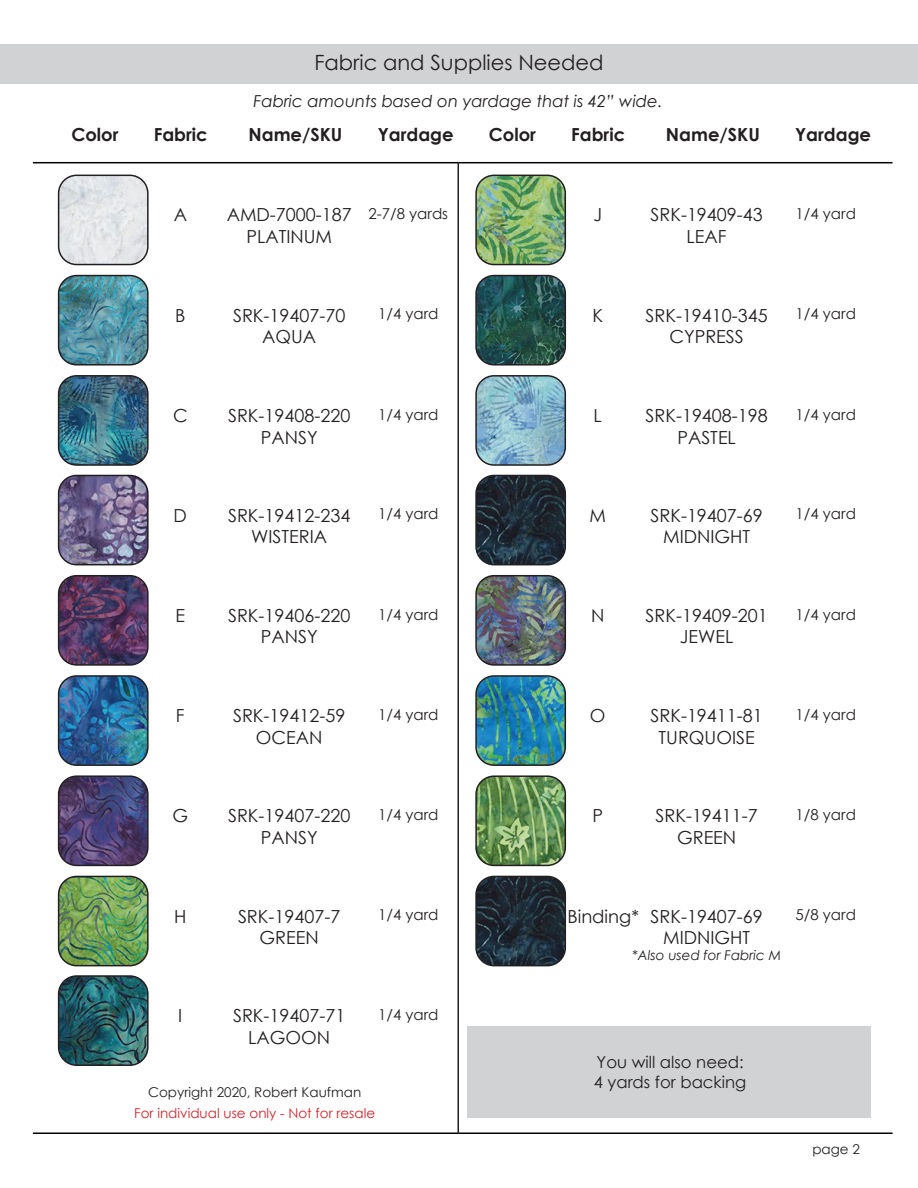
<style>
.page{position:relative;width:918px;height:1188px;background:#fff}
.page>*{position:absolute;margin:0;border:0;box-sizing:border-box;transform-origin:0 0}
.t1{font:21px "Century Gothic";color:#231f20}
.t2{font:18px/21.6px "Century Gothic";color:#231f20;text-align:center}
.t3{font:700 18px "Century Gothic";color:#231f20}
.t4{font:italic 16.5px "Century Gothic";color:#231f20}
.t5{font:16.5px/19.8px "Century Gothic";color:#231f20}
.t6{font:15px "Century Gothic";color:#231f20}
.t7{font:13.5px "Century Gothic";color:#d1232a}
.t8{font:13.5px "Century Gothic";color:#231f20}
.t9{font:italic 13.5px "Century Gothic";color:#231f20}
</style>
<div class="page">
<div style="left:0;top:44px;width:918px;height:40px;background:#d1d2d4"></div>
<hr style="left:33px;top:162px;width:860px;height:1px;background:#000">
<hr style="left:33px;top:1132px;width:860px;height:2px;background:#000">
<hr style="left:458px;top:162px;width:1px;height:972px;background:#231f20">
<img style="left:59px;top:175px;width:87px;height:90px">
<div style="left:58px;top:175px;width:91px;height:90px;border:2px solid #231f20;border-radius:18px"></div>
<img style="left:478px;top:175px;width:87px;height:90px">
<div style="left:475px;top:175px;width:91px;height:90px;border:2px solid #231f20;border-radius:18px"></div>
<img style="left:59px;top:276px;width:87px;height:87px">
<div style="left:58px;top:275px;width:91px;height:91px;border:2px solid #231f20;border-radius:18px"></div>
<img style="left:478px;top:276px;width:87px;height:87px">
<div style="left:475px;top:275px;width:91px;height:91px;border:2px solid #231f20;border-radius:18px"></div>
<img style="left:59px;top:376px;width:87px;height:87px">
<div style="left:58px;top:375px;width:91px;height:91px;border:2px solid #231f20;border-radius:18px"></div>
<img style="left:59px;top:475px;width:87px;height:90px">
<div style="left:58px;top:475px;width:91px;height:90px;border:2px solid #231f20;border-radius:18px"></div>
<img style="left:59px;top:576px;width:87px;height:87px">
<div style="left:58px;top:575px;width:91px;height:91px;border:2px solid #231f20;border-radius:18px"></div>
<img style="left:59px;top:678px;width:87px;height:87px">
<div style="left:58px;top:675px;width:91px;height:91px;border:2px solid #231f20;border-radius:18px"></div>
<img style="left:59px;top:778px;width:87px;height:87px">
<div style="left:58px;top:775px;width:91px;height:91px;border:2px solid #231f20;border-radius:18px"></div>
<img style="left:59px;top:876px;width:87px;height:90px">
<div style="left:58px;top:876px;width:91px;height:90px;border:2px solid #231f20;border-radius:18px"></div>
<img style="left:59px;top:978px;width:87px;height:87px">
<div style="left:58px;top:975px;width:91px;height:91px;border:2px solid #231f20;border-radius:18px"></div>
<img style="left:478px;top:376px;width:87px;height:87px">
<div style="left:475px;top:375px;width:91px;height:91px;border:2px solid #231f20;border-radius:18px"></div>
<img style="left:478px;top:475px;width:87px;height:90px">
<div style="left:475px;top:475px;width:91px;height:90px;border:2px solid #231f20;border-radius:18px"></div>
<img style="left:478px;top:576px;width:87px;height:87px">
<div style="left:475px;top:575px;width:91px;height:91px;border:2px solid #231f20;border-radius:18px"></div>
<img style="left:478px;top:678px;width:87px;height:87px">
<div style="left:475px;top:675px;width:91px;height:91px;border:2px solid #231f20;border-radius:18px"></div>
<img style="left:478px;top:778px;width:87px;height:87px">
<div style="left:475px;top:775px;width:91px;height:91px;border:2px solid #231f20;border-radius:18px"></div>
<img style="left:478px;top:876px;width:87px;height:90px">
<div style="left:475px;top:876px;width:91px;height:90px;border:2px solid #231f20;border-radius:18px"></div>
<div style="left:467px;top:1026px;width:404px;height:92px;background:#d1d2d4"></div>
<p class="t1" style="left:314px;top:47px;width:291px">Fabric and Supplies Needed</p>
<p class="t4" style="left:253px;top:90px;width:411px">Fabric amounts based on yardage that is 42” wide.</p>
<p class="t3" style="left:71px;top:121px;width:49px">Color</p>
<p class="t3" style="left:154px;top:121px;width:56px">Fabric</p>
<p class="t3" style="left:248px;top:121px;width:95px">Name/SKU</p>
<p class="t3" style="left:378px;top:121px;width:77px">Yardage</p>
<p class="t3" style="left:489px;top:121px;width:49px">Color</p>
<p class="t3" style="left:571px;top:121px;width:55px">Fabric</p>
<p class="t3" style="left:666px;top:121px;width:95px">Name/SKU</p>
<p class="t3" style="left:795px;top:121px;width:77px">Yardage</p>
<p class="t6" style="left:369px;top:203px;width:81px">2-7/8 yards</p>
<p class="t6" style="left:796px;top:203px;width:62px">1/4 yard</p>
<p class="t2" style="left:227px;top:204px;width:127px">AMD-7000-187<br>PLATINUM</p>
<p class="t2" style="left:651px;top:204px;width:114px">SRK-19409-43<br>LEAF</p>
<p class="t2" style="left:174px;top:204px;width:15px">A</p>
<p class="t2" style="left:593px;top:204px;width:10px">J</p>
<p class="t6" style="left:378px;top:304px;width:62px">1/4 yard</p>
<p class="t6" style="left:796px;top:304px;width:62px">1/4 yard</p>
<p class="t2" style="left:233px;top:304px;width:114px">SRK-19407-70<br>AQUA</p>
<p class="t2" style="left:646px;top:304px;width:124px">SRK-19410-345<br>CYPRESS</p>
<p class="t2" style="left:175px;top:304px;width:12px">B</p>
<p class="t2" style="left:592px;top:304px;width:12px">K</p>
<p class="t2" style="left:173px;top:404px;width:16px">C</p>
<p class="t2" style="left:228px;top:404px;width:124px">SRK-19408-220<br>PANSY</p>
<p class="t6" style="left:378px;top:404px;width:62px">1/4 yard</p>
<p class="t2" style="left:594px;top:404px;width:10px">L</p>
<p class="t2" style="left:646px;top:404px;width:124px">SRK-19408-198<br>PASTEL</p>
<p class="t6" style="left:796px;top:404px;width:62px">1/4 yard</p>
<p class="t2" style="left:174px;top:504px;width:15px">D</p>
<p class="t2" style="left:228px;top:504px;width:124px">SRK-19412-234<br>WISTERIA</p>
<p class="t6" style="left:378px;top:503px;width:62px">1/4 yard</p>
<p class="t2" style="left:590px;top:504px;width:18px">M</p>
<p class="t2" style="left:651px;top:504px;width:114px">SRK-19407-69<br>MIDNIGHT</p>
<p class="t6" style="left:796px;top:503px;width:62px">1/4 yard</p>
<p class="t2" style="left:176px;top:604px;width:11px">E</p>
<p class="t2" style="left:228px;top:604px;width:124px">SRK-19406-220<br>PANSY</p>
<p class="t6" style="left:378px;top:604px;width:62px">1/4 yard</p>
<p class="t2" style="left:591px;top:604px;width:15px">N</p>
<p class="t2" style="left:646px;top:604px;width:124px">SRK-19409-201<br>JEWEL</p>
<p class="t6" style="left:796px;top:604px;width:62px">1/4 yard</p>
<p class="t2" style="left:176px;top:705px;width:10px">F</p>
<p class="t2" style="left:233px;top:705px;width:114px">SRK-19412-59<br>OCEAN</p>
<p class="t6" style="left:378px;top:704px;width:62px">1/4 yard</p>
<p class="t2" style="left:590px;top:705px;width:17px">O</p>
<p class="t2" style="left:651px;top:705px;width:114px">SRK-19411-81<br>TURQUOISE</p>
<p class="t6" style="left:796px;top:704px;width:62px">1/4 yard</p>
<p class="t2" style="left:172px;top:805px;width:17px">G</p>
<p class="t2" style="left:228px;top:805px;width:124px">SRK-19407-220<br>PANSY</p>
<p class="t6" style="left:378px;top:804px;width:62px">1/4 yard</p>
<p class="t2" style="left:592px;top:805px;width:12px">P</p>
<p class="t2" style="left:656px;top:805px;width:104px">SRK-19411-7<br>GREEN</p>
<p class="t6" style="left:796px;top:804px;width:62px">1/8 yard</p>
<p class="t2" style="left:174px;top:905px;width:14px">H</p>
<p class="t2" style="left:238px;top:905px;width:104px">SRK-19407-7<br>GREEN</p>
<p class="t6" style="left:378px;top:904px;width:62px">1/4 yard</p>
<p class="t2" style="left:567px;top:905px;width:73px">Binding*</p>
<p class="t2" style="left:651px;top:905px;width:114px">SRK-19407-69<br>MIDNIGHT</p>
<p class="t9" style="left:632px;top:946px;width:150px">*Also used for Fabric M</p>
<p class="t6" style="left:796px;top:904px;width:62px">5/8 yard</p>
<p class="t2" style="left:178px;top:1005px;width:6px">I</p>
<p class="t2" style="left:233px;top:1005px;width:114px">SRK-19407-71<br>LAGOON</p>
<p class="t6" style="left:378px;top:1004px;width:62px">1/4 yard</p>
<p class="t8" style="left:148px;top:1083px;width:215px">Copyright 2020, Robert Kaufman</p>
<p class="t7" style="left:134px;top:1104px;width:243px">For individual use only - Not for resale</p>
<p class="t5" style="left:594px;top:1052px;width:154px">You will also need:<br>4 yards for backing</p>
<p class="t8" style="left:812px;top:1140px;width:49px">page 2</p>
</div>
